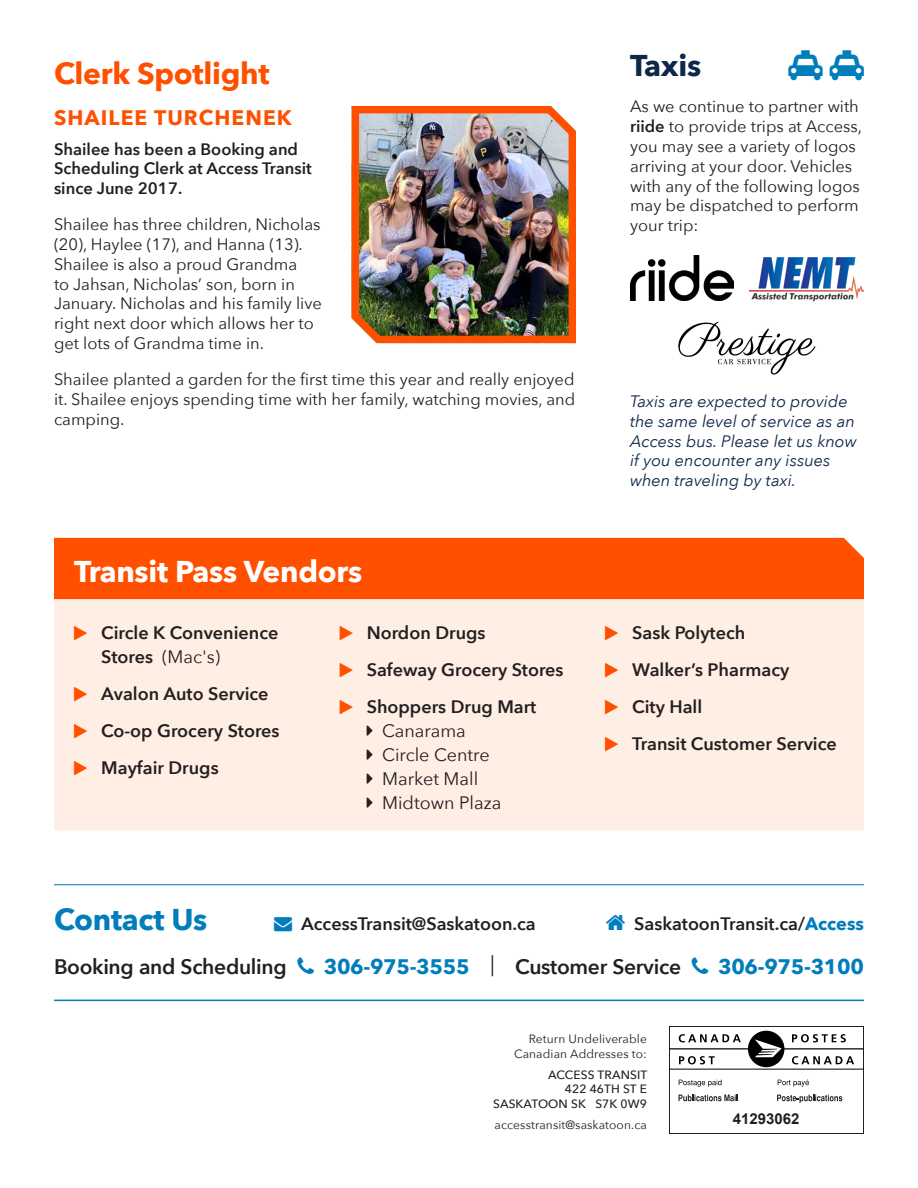
<style>
.page{position:relative;width:918px;height:1188px;background:#fff}
.page>*{position:absolute;margin:0;border:0;box-sizing:border-box;transform-origin:0 0}
.t1{font:700 30px "Avenir Next";letter-spacing:-.01em;color:#fff}
.t2{font:700 30px "Avenir Next";letter-spacing:-.01em;color:#ff5000}
.t3{font:700 30px "Avenir Next";letter-spacing:-.01em;color:#007dbb}
.t4{font:700 30px "Avenir Next";letter-spacing:-.01em;color:#0f274a}
.t5{font:600 21px "Avenir Next";letter-spacing:-.015em;color:#231f20}
.t6{font:700 21px "Avenir Next";letter-spacing:.05em;color:#ff5000}
.t7{font:700 21px "Avenir Next";letter-spacing:-.015em;color:#007dbb}
.t8{font:600 18px/24px "Avenir Next";color:#231f20}
.t9{font:18px/24px "Avenir Next";color:#231f20}
.t10{font:16.5px/19.8px "Avenir Next";color:#231f20}
.t11{font:italic 16.5px/19.8px "Avenir Next";color:#0f274a}
.t12{font:600 16.5px/19.8px "Avenir Next";color:#231f20}
.t13{font:700 15px "Arial";color:#231f20}
.t14{font:12px/14.4px "Avenir Next";letter-spacing:.01em;color:#231f20;text-align:right}
.t15{font:500 12px/14.4px "Avenir Next";letter-spacing:.01em;color:#231f20;text-align:right}
.s1{font-weight:400}
.s2{font-weight:600}
.s3{color:#007dbb}
.s4{font-weight:700;color:#007dbb}
</style>
<div class="page">
<hr style="left:54px;top:1000px;width:810px;height:1px;background:#007dbb">
<div style="left:54px;top:599px;width:810px;height:232px;background:#ffeee4"></div>
<div style="left:54px;top:538px;width:810px;height:61px;background:#ff5000"></div>
<img style="left:351px;top:106px;width:225px;height:238px">
<hr style="left:54px;top:884px;width:810px;height:1px;background:#007dbb">
<img style="left:678px;top:321px;width:138px;height:54px">
<img style="left:750px;top:257px;width:113px;height:45px">
<img style="left:630px;top:255px;width:104px;height:45px">
<svg style="left:669px;top:1026px;width:195px;height:108px"></svg>
<svg style="left:74px;top:626px;width:13px;height:14px"></svg>
<svg style="left:74px;top:687px;width:13px;height:14px"></svg>
<svg style="left:74px;top:724px;width:13px;height:14px"></svg>
<svg style="left:74px;top:761px;width:13px;height:14px"></svg>
<svg style="left:340px;top:626px;width:13px;height:14px"></svg>
<svg style="left:340px;top:663px;width:13px;height:14px"></svg>
<svg style="left:340px;top:700px;width:13px;height:14px"></svg>
<svg style="left:367px;top:725px;width:6px;height:11px"></svg>
<svg style="left:367px;top:749px;width:6px;height:11px"></svg>
<svg style="left:367px;top:773px;width:6px;height:11px"></svg>
<svg style="left:367px;top:797px;width:6px;height:11px"></svg>
<svg style="left:605px;top:626px;width:13px;height:14px"></svg>
<svg style="left:605px;top:663px;width:13px;height:14px"></svg>
<svg style="left:605px;top:700px;width:13px;height:14px"></svg>
<svg style="left:605px;top:737px;width:13px;height:14px"></svg>
<h1 class="t2" style="left:54px;top:48px;width:217px">Clerk Spotlight</h1>
<p class="t6" style="left:54px;top:100px;width:239px">SHAILEE TURCHENEK</p>
<p class="t12" style="left:54px;top:139px;width:259px">Shailee has been a Booking and<br>Scheduling Clerk at Access Transit since June 2017.</p>
<p class="t10" style="left:54px;top:214px;width:269px">Shailee has three children, Nicholas (20), Haylee (17), and Hanna (13).<br>Shailee is also a proud Grandma<br>to Jahsan, Nicholas’ son, born in January. Nicholas and his family live right next door which allows her to get lots of Grandma time in.</p>
<p class="t10" style="left:54px;top:369px;width:523px;text-align:justify">Shailee planted a garden for the first time this year and really enjoyed it. Shailee enjoys spending time with her family, watching movies, and camping.</p>
<h2 class="t1" style="left:74px;top:546px;width:289px">Transit Pass Vendors</h2>
<p class="t8" style="left:101px;top:620px;width:179px">Circle K Convenience<br>Stores <span class="s1">(Mac's)</span></p>
<p class="t8" style="left:101px;top:681px;width:169px">Avalon Auto Service</p>
<p class="t8" style="left:101px;top:718px;width:180px">Co-op Grocery Stores</p>
<p class="t8" style="left:101px;top:755px;width:119px">Mayfair Drugs</p>
<p class="t8" style="left:367px;top:620px;width:120px">Nordon Drugs</p>
<p class="t8" style="left:367px;top:657px;width:198px">Safeway Grocery Stores</p>
<p class="t9" style="left:382px;top:694px;width:156px;text-indent:-15px"><span class="s2">Shoppers Drug Mart<br></span>Canarama<br>Circle Centre<br>Market Mall<br>Midtown Plaza</p>
<h1 class="t4" style="left:630px;top:40px;width:73px">Taxis</h1>
<p class="t10" style="left:630px;top:96px;width:234px">As we continue to partner with <span class="s2">riide</span> to provide trips at Access, you may see a variety of logos arriving at your door. Vehicles with any of the following logos may be dispatched to perform your trip:</p>
<p class="t11" style="left:630px;top:391px;width:228px">Taxis are expected to provide the same level of service as an<br>Access bus. Please let us know if you encounter any issues when traveling by taxi.</p>
<p class="t8" style="left:632px;top:620px;width:115px">Sask Polytech</p>
<p class="t8" style="left:632px;top:657px;width:159px">Walker’s Pharmacy</p>
<p class="t8" style="left:632px;top:694px;width:72px">City Hall</p>
<p class="t8" style="left:632px;top:731px;width:206px">Transit Customer Service</p>
<h2 class="t3" style="left:54px;top:894px;width:155px">Contact Us</h2>
<h2 class="t8" style="left:274px;top:912px;width:263px"><span class="s3">→</span> AccessTransit@Saskatoon.ca</h2>
<h2 class="t8" style="left:634px;top:912px;width:231px">SaskatoonTransit.ca/<span class="s4">Access</span></h2>
<p class="t5" style="left:54px;top:949px;width:234px">Booking and Scheduling</p>
<p class="t5" style="left:324px;top:949px;width:359px"><span class="s4">306-975-3555</span> <span class="s1">|</span> Customer Service</p>
<p class="t7" style="left:718px;top:948px;width:147px">306-975-3100</p>
<p class="t14" style="left:514px;top:1031px;width:134px">Return Undeliverable<br>Canadian Addresses to:</p>
<p class="t15" style="left:493px;top:1067px;width:156px">ACCESS TRANSIT<br>422 46TH ST E<br>SASKATOON SK S7K 0W9</p>
<p class="t14" style="left:495px;top:1117px;width:154px">accesstransit@saskatoon.ca</p>
<p class="t13" style="left:733px;top:1109px;width:68px">41293062</p>
</div>
